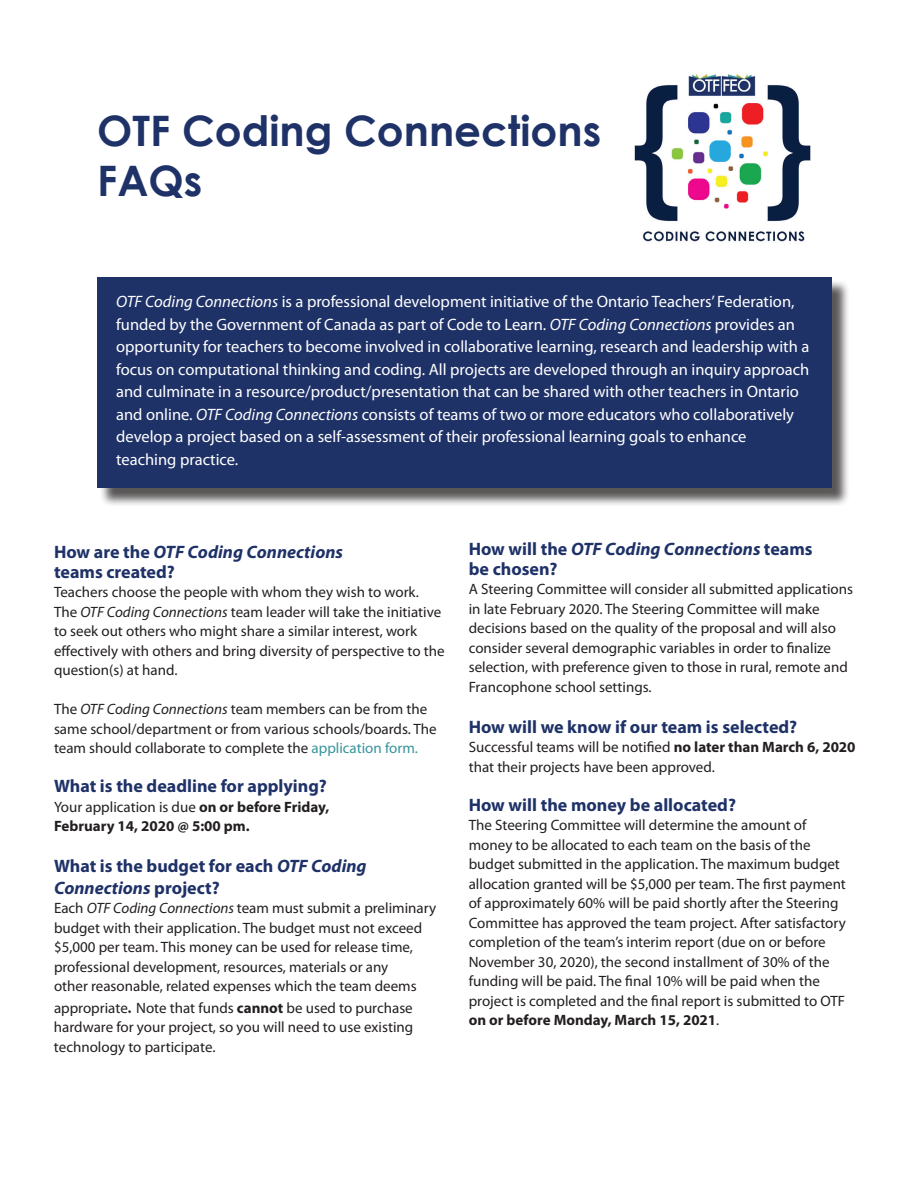
<style>
.page{position:relative;width:918px;height:1188px;background:#fff}
.page>*{position:absolute;margin:0;border:0;box-sizing:border-box;transform-origin:0 0}
.t1{font:700 42px/50.4px "Century Gothic";color:#1f3268}
.t2{font:700 18px/19.5px "Myriad Pro";color:#1f3268}
.t3{font:16.5px/22.5px "Myriad Pro";color:#fff}
.t4{font:15px/19.5px "Myriad Pro";color:#231f20}
.t5{font:700 15px/19.5px "Myriad Pro";color:#231f20}
.s1{font-style:italic}
.s2{color:#38949c}
.s3{font-weight:400}
.s4{font-family:"Challenge Bold Std";font-size:18px}
.s5{font-weight:700}
</style>
<div class="page">
<div style="left:99px;top:279px;width:752px;height:228px;background:#231f20;opacity:.75"></div>
<div style="left:97px;top:277px;width:735px;height:211px;background:#1f3268"></div>
<img style="left:634px;top:74px;width:177px;height:168px">
<h1 class="t1" style="left:97px;top:104px;width:506px">OTF Coding Connections<br>FAQs</h1>
<p class="t3" style="left:116px;top:290px;width:695px"><span class="s1">OTF Coding Connections</span> is a professional development initiative of the Ontario Teachers’ Federation, funded by the Government of Canada as part of Code to Learn. <span class="s1">OTF Coding Connections</span> provides an opportunity for teachers to become involved in collaborative learning, research and leadership with a focus on computational thinking and coding. All projects are developed through an inquiry approach and culminate in a resource/product/presentation that can be shared with other teachers in Ontario and online. <span class="s1">OTF Coding Connections</span> consists of teams of two or more educators who collaboratively develop a project based on a self-assessment of their professional learning goals to enhance teaching practice.</p>
<p class="t2" style="left:54px;top:542px;width:291px">How are the <span class="s1">OTF Coding Connections </span>teams created?</p>
<p class="t4" style="left:54px;top:582px;width:392px">Teachers choose the people with whom they wish to work.<br>The <span class="s1">OTF Coding Connections</span> team leader will take the initiative to seek out others who might share a similar interest, work effectively with others and bring diversity of perspective to the question(s) at hand.</p>
<p class="t4" style="left:54px;top:699px;width:384px">The <span class="s1">OTF Coding Connections</span> team members can be from the same school/department or from various schools/boards. The team should collaborate to complete the <span class="s2">application form.</span></p>
<p class="t2" style="left:54px;top:776px;width:274px">What is the deadline for applying?</p>
<p class="t5" style="left:54px;top:796px;width:277px"><span class="s3">Your application is due</span> on or before Friday,<br>February 14, 2020 @ 5:00 pm.</p>
<p class="t2" style="left:54px;top:855px;width:314px;line-height:21.6px">What is the budget for each <span class="s1">OTF Coding<br>Connections</span> project?</p>
<p class="t4" style="left:54px;top:898px;width:384px">Each <span class="s1">OTF Coding Connections</span> team must submit a preliminary budget with their application. The budget must not exceed $5,000 per team. This money can be used for release time, professional development, resources, materials or any<br>other reasonable, related expenses which the team deems</p>
<p class="t4" style="left:54px;top:998px;width:361px;text-align:justify">appropriate<span class="s4">.</span> Note that funds <span class="s5">cannot</span> be used to purchase hardware for your project, so you will need to use existing technology to participate.</p>
<p class="t2" style="left:469px;top:539px;width:345px">How will the <span class="s1">OTF Coding Connections</span> teams be chosen?</p>
<p class="t4" style="left:469px;top:579px;width:386px">A Steering Committee will consider all submitted applications in late February 2020. The Steering Committee will make decisions based on the quality of the proposal and will also consider several demographic variables in order to finalize selection, with preference given to those in rural, remote and Francophone school settings.</p>
<p class="t2" style="left:469px;top:717px;width:330px">How will we know if our team is selected?</p>
<p class="t4" style="left:469px;top:737px;width:388px">Successful teams will be notified <span class="s5">no later than March 6, 2020 </span>that their projects have been approved.</p>
<p class="t2" style="left:469px;top:795px;width:269px">How will the money be allocated?</p>
<p class="t4" style="left:469px;top:815px;width:379px">The Steering Committee will determine the amount of money to be allocated to each team on the basis of the budget submitted in the application. The maximum budget allocation granted will be $5,000 per team. The first payment of approximately 60% will be paid shortly after the Steering Committee has approved the team project. After satisfactory completion of the team’s interim report (due on or before November 30, 2020), the second installment of 30% of the funding will be paid. The final 10% will be paid when the project is completed and the final report is submitted to OTF <span class="s5">on or before Monday, March 15, 2021</span>.</p>
</div>
